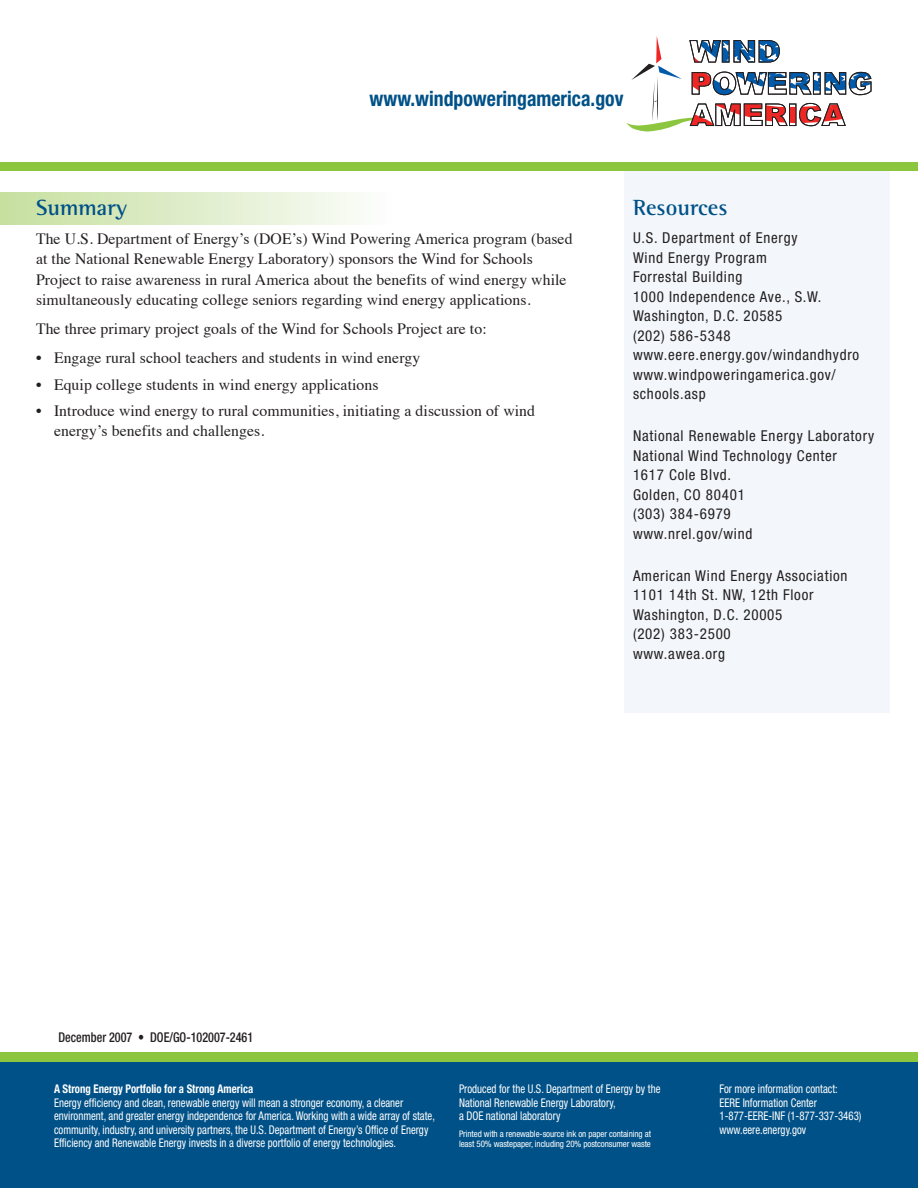
<style>
.page{position:relative;width:918px;height:1188px;background:#fff}
.page>*{position:absolute;margin:0;border:0;box-sizing:border-box;transform-origin:0 0}
.subhd_1{font:700 22.5px "Rotis Semi Serif";letter-spacing:.005em;color:#005187}
.subhd_1-2{font:700 condensed 21px "Helvetica Neue LT Std";color:#005187;scale:.94 1}
.body_text{font:15.75px/20.2px "Times";letter-spacing:.005em;color:#231f20}
.numbered_list{font:15.75px/20.2px "Times";letter-spacing:.005em;color:#231f20}
.table_text{font:condensed 15px/19.5px "Helvetica Neue LT Std";letter-spacing:.05em;color:#231f20}
.t1{font:500 condensed 13.5px "Helvetica Neue LT Std";color:#231f20;scale:.9 1}
.bk_cov-boilerplate{font:condensed 12px/13.5px "Helvetica Neue LT Std";color:#fff;scale:.9 1}
.recylcle{font:condensed 9px/10.5px "Helvetica Neue LT Std";letter-spacing:-.01em;color:#fff}
.s1{font-weight:700}
</style>
<div class="page">
<div style="left:0;top:192px;width:395px;height:33px;background:linear-gradient(to right,#c5df9f,#fdfefd)"></div>
<div style="left:0;top:1061px;width:918px;height:127px;background:#005187"></div>
<div style="left:0;top:1052px;width:918px;height:9px;background:#8bc63e"></div>
<svg style="left:626px;top:36px;width:245px;height:96px"></svg>
<div style="left:624px;top:171px;width:266px;height:541px;background:#f3f7fb"></div>
<div style="left:0;top:162px;width:918px;height:9px;background:#8bc63e"></div>
<p class="subhd_1-2" style="left:370px;top:86px;width:272px">www.windpoweringamerica.gov</p>
<p class="subhd_1" style="left:36px;top:194px;width:93px">Summary</p>
<p class="body_text" style="left:36px;top:227px;width:538px">The U.S. Department of Energy’s (DOE’s) Wind Powering America program (based at the National Renewable Energy Laboratory) sponsors the Wind for Schools Project to raise awareness in rural America about the benefits of wind energy while simultaneously educating college seniors regarding wind energy applications.</p>
<p class="body_text" style="left:36px;top:317px;width:452px">The three primary project goals of the Wind for Schools Project are to:</p>
<p class="numbered_list" style="left:36px;top:347px;width:386px">• Engage rural school teachers and students in wind energy</p>
<p class="numbered_list" style="left:36px;top:373px;width:344px">• Equip college students in wind energy applications</p>
<p class="numbered_list" style="left:54px;top:399px;width:483px;text-indent:-18px">• Introduce wind energy to rural communities, initiating a discussion of wind energy’s benefits and challenges.</p>
<p class="subhd_1" style="left:633px;top:194px;width:96px">Resources</p>
<p class="table_text" style="left:633px;top:228px;width:228px">U.S. Department of Energy<br>Wind Energy Program<br>Forrestal Building<br>1000 Independence Ave., S.W.<br>Washington, D.C. 20585<br>(202) 586-5348 www.eere.energy.gov/windandhydro www.windpoweringamerica.gov/ schools.asp</p>
<p class="table_text" style="left:633px;top:426px;width:243px">National Renewable Energy Laboratory<br>National Wind Technology Center<br>1617 Cole Blvd.<br>Golden, CO 80401<br>(303) 384-6979<br>www.nrel.gov/wind</p>
<p class="table_text" style="left:633px;top:566px;width:216px">American Wind Energy Association<br>1101 14th St. NW, 12th Floor<br>Washington, D.C. 20005<br>(202) 383-2500<br>www.awea.org</p>
<p class="t1" style="left:58px;top:1029px;width:218px">December 2007 • DOE/GO-102007-2461</p>
<p class="bk_cov-boilerplate" style="left:54px;top:1082px;width:425px"><span class="s1">A Strong Energy Portfolio for a Strong America<br></span>Energy efficiency and clean, renewable energy will mean a stronger economy, a cleaner environment, and greater energy independence for America. Working with a wide array of state, community, industry, and university partners, the U.S. Department of Energy’s Office of Energy Efficiency and Renewable Energy invests in a diverse portfolio of energy technologies.</p>
<p class="bk_cov-boilerplate" style="left:719px;top:1082px;width:159px">For more information contact:<br>EERE Information Center<br>1-877-EERE-INF (1-877-337-3463) www.eere.energy.gov</p>
<p class="bk_cov-boilerplate" style="left:459px;top:1082px;width:225px">Produced for the U.S. Department of Energy by the<br>National Renewable Energy Laboratory,<br>a DOE national laboratory</p>
<p class="recylcle" style="left:459px;top:1128px;width:194px">Printed with a renewable-source ink on paper containing at least 50% wastepaper, including 20% postconsumer waste</p>
</div>
